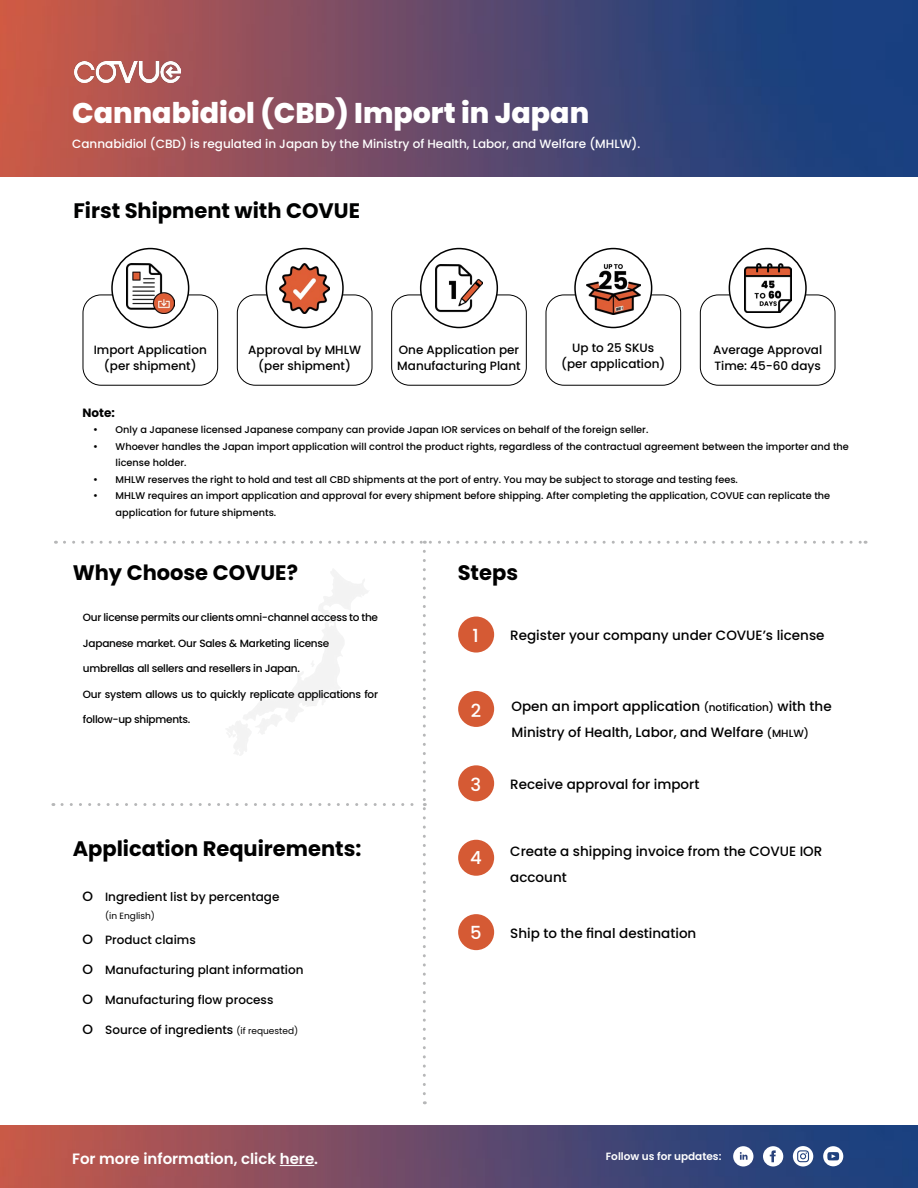
<style>
.page{position:relative;width:918px;height:1188px;background:#fff}
.page>*{position:absolute;margin:0;border:0;box-sizing:border-box;transform-origin:0 0}
.t1{font:800 28.5px "Poppins";color:#fff}
.t2{font:700 21px "Poppins";color:#000}
.t3{font:700 21px "Poppins";color:#000101}
.t4{font:500 18px "Poppins";color:#fff}
.t5{font:600 15px "Poppins";color:#fff}
.t6{font:500 13.5px/25.7px "Poppins";color:#000101}
.t7{font:500 12px/16.5px "Poppins";color:#000101;text-align:center}
.t8{font:500 12px "Poppins";color:#fff}
.t9{font:700 12px "Poppins";color:#000101}
.t10{font:500 10.5px "Poppins";letter-spacing:-.025em;color:#000101}
.t11{font:600 10.5px "Poppins";color:#fff}
.t12{font:500 9.75px/16.5px "Poppins";color:#000101}
.t13{font:9px "Poppins";color:#000101}
.s1{font-size:10.5px}
.s2{font-size:13.5px}
.s3{font-weight:400;font-size:9px}
</style>
<div class="page">
<img style="left:0;top:0;width:918px;height:176px">
<img style="left:74px;top:62px;width:106px;height:20px">
<div style="left:83px;top:295px;width:135px;height:91px;border:1px solid #000101;border-radius:18px"></div>
<div style="left:112px;top:249px;width:77px;height:79px;background:#fff;border-radius:50%"></div>
<img style="left:127px;top:263px;width:47px;height:50px">
<div style="left:111px;top:248px;width:78px;height:80px;border:2px solid #000101;border-radius:50%"></div>
<div style="left:237px;top:295px;width:135px;height:91px;border:1px solid #000101;border-radius:18px"></div>
<div style="left:266px;top:249px;width:77px;height:79px;background:#fff;border-radius:50%"></div>
<img style="left:279px;top:263px;width:51px;height:51px">
<div style="left:266px;top:248px;width:78px;height:80px;border:2px solid #000101;border-radius:50%"></div>
<div style="left:391px;top:295px;width:136px;height:91px;border:1px solid #000101;border-radius:18px"></div>
<div style="left:421px;top:249px;width:76px;height:79px;background:#fff;border-radius:50%"></div>
<img style="left:436px;top:265px;width:46px;height:48px">
<div style="left:420px;top:248px;width:78px;height:80px;border:2px solid #000101;border-radius:50%"></div>
<div style="left:546px;top:295px;width:135px;height:91px;border:1px solid #000101;border-radius:18px"></div>
<div style="left:575px;top:249px;width:77px;height:79px;background:#fff;border-radius:50%"></div>
<img style="left:586px;top:264px;width:55px;height:50px">
<div style="left:574px;top:248px;width:78px;height:80px;border:2px solid #000101;border-radius:50%"></div>
<div style="left:700px;top:295px;width:135px;height:91px;border:1px solid #000101;border-radius:18px"></div>
<div style="left:729px;top:249px;width:77px;height:79px;background:#fff;border-radius:50%"></div>
<img style="left:744px;top:264px;width:47px;height:49px">
<div style="left:729px;top:248px;width:78px;height:80px;border:2px solid #000101;border-radius:50%"></div>
<div style="left:458px;top:617px;width:36px;height:36px;background:#d55a34;border-radius:50%"></div>
<div style="left:458px;top:691px;width:36px;height:36px;background:#d55a34;border-radius:50%"></div>
<div style="left:458px;top:765px;width:36px;height:36px;background:#d55a34;border-radius:50%"></div>
<div style="left:458px;top:840px;width:36px;height:36px;background:#d55a34;border-radius:50%"></div>
<div style="left:458px;top:914px;width:36px;height:36px;background:#d55a34;border-radius:50%"></div>
<svg style="left:64px;top:541px;width:802px;height:3px"></svg>
<svg style="left:62px;top:551px;width:364px;height:553px"></svg>
<img style="left:225px;top:569px;width:145px;height:186px">
<img style="left:0;top:1125px;width:918px;height:63px">
<hr style="left:280px;top:1165px;width:34px;height:1px;background:#fff">
<svg style="left:733px;top:1146px;width:20px;height:21px"></svg>
<svg style="left:763px;top:1146px;width:20px;height:21px"></svg>
<svg style="left:793px;top:1146px;width:20px;height:20px"></svg>
<svg style="left:823px;top:1146px;width:20px;height:20px"></svg>
<h1 class="t1" style="left:72px;top:96px;width:519px">Cannabidiol (CBD) Import in Japan</h1>
<p class="t8" style="left:72px;top:136px;width:570px">Cannabidiol (CBD) is regulated in Japan by the Ministry of Health, Labor, and Welfare (MHLW).</p>
<h2 class="t3" style="left:73px;top:199px;width:288px">First Shipment with COVUE</h2>
<p class="t7" style="left:94px;top:341px;width:115px">Import Application (per shipment)</p>
<p class="t7" style="left:248px;top:341px;width:114px">Approval by MHLW (per shipment)</p>
<p class="t7" style="left:397px;top:341px;width:125px;text-align:left">One Application per<br>Manufacturing Plant</p>
<p class="t7" style="left:561px;top:340px;width:106px">Up to 25 SKUs (per application)</p>
<p class="t7" style="left:713px;top:341px;width:111px;text-align:left">Average Approval<br>Time: 45-60 days</p>
<p class="t9" style="left:83px;top:405px;width:34px">Note:</p>
<p class="t12" style="left:93px;top:421px;width:557px"><span class="s1">•</span> Only a Japanese licensed Japanese company can provide Japan IOR services on behalf of the foreign seller.</p>
<p class="t12" style="left:116px;top:438px;width:735px;text-indent:-22px"><span class="s1">•</span> Whoever handles the Japan import application will control the product rights, regardless of the contractual agreement between the importer and the license holder.</p>
<p class="t12" style="left:93px;top:471px;width:646px"><span class="s1">•</span> MHLW reserves the right to hold and test all CBD shipments at the port of entry. You may be subject to storage and testing fees.</p>
<p class="t12" style="left:116px;top:487px;width:716px;text-indent:-22px"><span class="s1">•</span> MHLW requires an import application and approval for every shipment before shipping. After completing the application, COVUE can replicate the application for future shipments.</p>
<h2 class="t2" style="left:73px;top:560px;width:227px">Why Choose COVUE?</h2>
<p class="t10" style="left:83px;top:611px;width:297px">Our license permits our clients omni-channel access to the</p>
<p class="t10" style="left:83px;top:637px;width:248px">Japanese market. Our Sales &amp; Marketing license</p>
<p class="t10" style="left:83px;top:662px;width:219px">umbrellas all sellers and resellers in Japan.</p>
<p class="t10" style="left:83px;top:688px;width:297px">Our system allows us to quickly replicate applications for</p>
<p class="t10" style="left:83px;top:713px;width:109px">follow-up shipments.</p>
<h2 class="t2" style="left:73px;top:836px;width:290px">Application Requirements:</h2>
<p class="t7" style="left:83px;top:889px;width:198px"><span class="s2">O</span> Ingredient list by percentage</p>
<p class="t13" style="left:105px;top:911px;width:51px">(in English)</p>
<p class="t7" style="left:83px;top:932px;width:115px"><span class="s2">O</span> Product claims</p>
<p class="t7" style="left:83px;top:962px;width:222px"><span class="s2">O</span> Manufacturing plant information</p>
<p class="t7" style="left:83px;top:992px;width:192px"><span class="s2">O</span> Manufacturing flow process</p>
<p class="t7" style="left:83px;top:1022px;width:217px"><span class="s2">O</span> Source of ingredients <span class="s3">(if requested)</span></p>
<h2 class="t2" style="left:458px;top:560px;width:62px">Steps</h2>
<h3 class="t4" style="left:473px;top:625px;width:8px">1</h3>
<h3 class="t6" style="left:510px;top:623px;width:316px">Register your company under COVUE’s license</h3>
<h3 class="t4" style="left:471px;top:701px;width:12px">2</h3>
<h3 class="t6" style="left:512px;top:694px;width:322px">Open an import application <span class="s1">(notification)</span> with the<br>Ministry of Health, Labor, and Welfare <span class="s1">(MHLW)</span></h3>
<h3 class="t4" style="left:470px;top:774px;width:12px">3</h3>
<h3 class="t6" style="left:510px;top:771px;width:191px">Receive approval for import</h3>
<h3 class="t4" style="left:470px;top:847px;width:13px">4</h3>
<h3 class="t6" style="left:510px;top:839px;width:314px">Create a shipping invoice from the COVUE IOR account</h3>
<h3 class="t4" style="left:470px;top:922px;width:13px">5</h3>
<h3 class="t6" style="left:510px;top:920px;width:188px">Ship to the final destination</h3>
<h3 class="t5" style="left:72px;top:1150px;width:248px">For more information, click here.</h3>
<p class="t11" style="left:606px;top:1151px;width:117px">Follow us for updates:</p>
</div>
